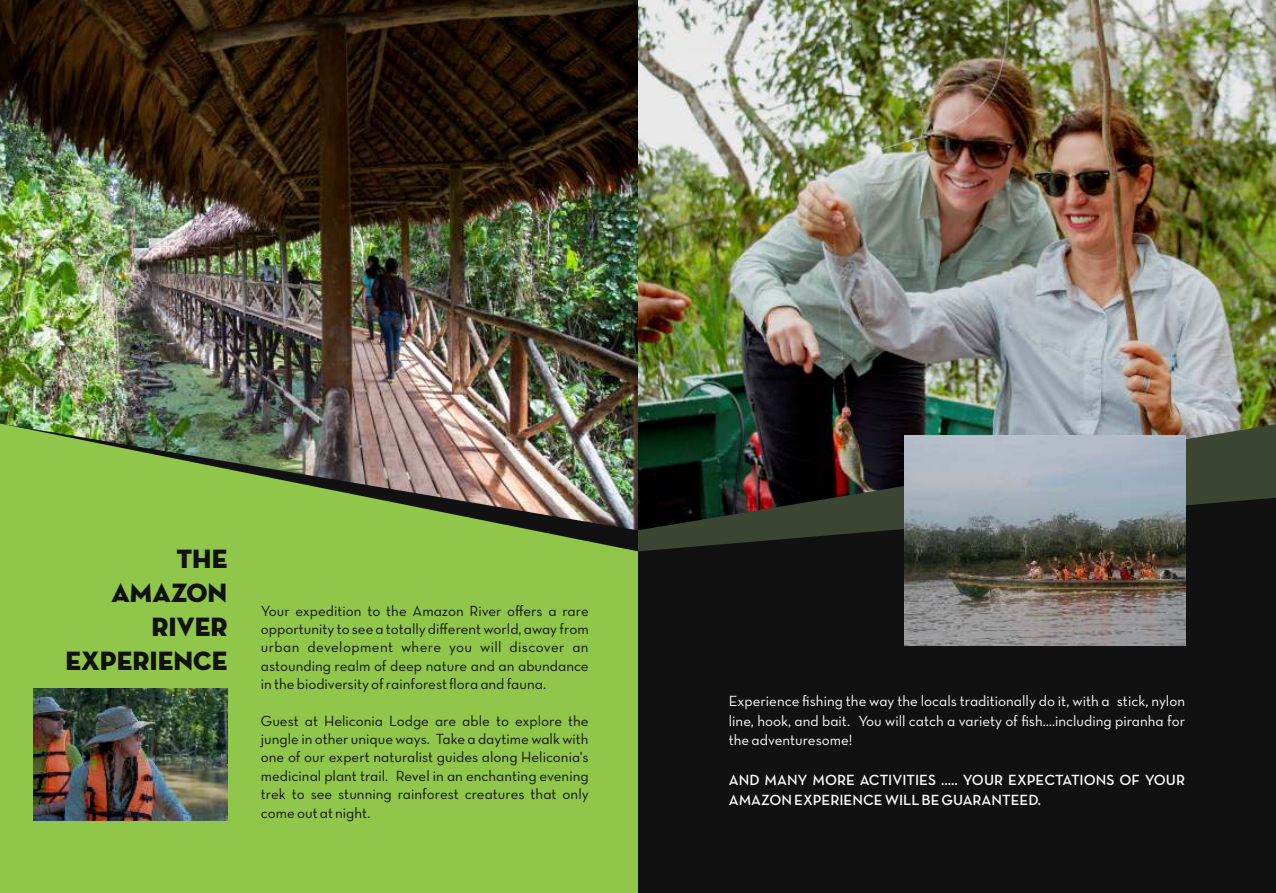
<style>
.page{position:relative;width:1276px;height:893px;background:#fff}
.page>*{position:absolute;margin:0;border:0;box-sizing:border-box;transform-origin:0 0}
.t1{font:27px/34px "Neutra Disp Titling";color:#111;text-align:right}
.t2{font:15px/18.3px "Neutraface Text Book Alt";color:#111;text-align:justify}
.t3{font:15px/19.8px "Neutraface Text Book Alt";color:#fefefe;text-align:justify}
.t4{font:15px/20px "Neutraface Text Demi Alt";color:#fefefe}
</style>
<div class="page">
<div style="left:0;top:0;width:638px;height:893px;background:#90c74a"></div>
<div style="left:638px;top:0;width:638px;height:893px;background:#111"></div>
<img style="left:34px;top:688px;width:193px;height:132px">
<img style="left:0;top:0;width:638px;height:423px">
<img style="left:638px;top:0;width:638px;height:424px">
<img style="left:638px;top:424px;width:638px;height:127px">
<img style="left:0;top:423px;width:638px;height:128px">
<img style="left:904px;top:436px;width:281px;height:210px">
<h1 class="t1" style="left:66px;top:543px;width:163px">THE<br>AMAZON<br>RIVER<br>EXPERIENCE</h1>
<p class="t2" style="left:261px;top:602px;width:329px">Your expedition to the Amazon River offers a rare opportunity to see a totally different world, away from urban development where you will discover an astounding realm of deep nature and an abundance in the biodiversity of rainforest flora and fauna.</p>
<p class="t2" style="left:261px;top:712px;width:329px">Guest at Heliconia Lodge are able to explore the jungle in other unique ways. Take a daytime walk with one of our expert naturalist guides along Heliconia's medicinal plant trail. Revel in an enchanting evening trek to see stunning rainforest creatures that only come out at night.</p>
<p class="t3" style="left:729px;top:692px;width:458px">Experience fishing the way the locals traditionally do it, with a stick, nylon line, hook, and bait. You will catch a variety of fish….including piranha for the adventuresome!</p>
<p class="t4" style="left:729px;top:771px;width:458px">AND MANY MORE ACTIVITIES ….. YOUR EXPECTATIONS OF YOUR<br>AMAZON EXPERIENCE WILL BE GUARANTEED.</p>
</div>
